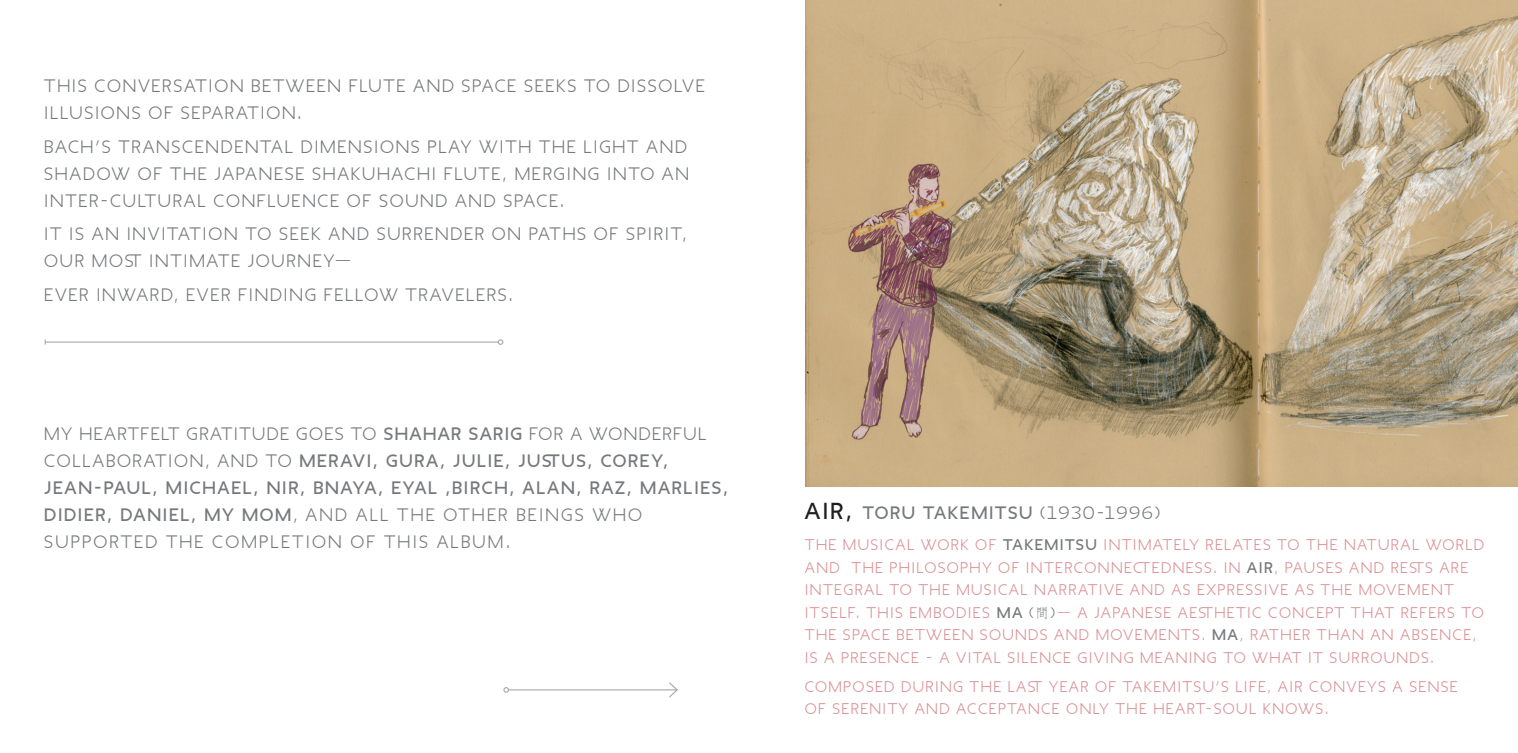
<style>
.page{position:relative;width:1518px;height:753px;background:#fff}
.page>*{position:absolute;margin:0;border:0;box-sizing:border-box;transform-origin:0 0}
.t1{font:300 15.75px/27px "Irma";letter-spacing:.15em;color:#76787b}
.t2{font:500 15.75px/27px "Irma";letter-spacing:.15em;color:#76787b}
.t3{font:300 13.5px/22.5px "Irma";letter-spacing:.15em;color:#d98f94}
.s1{font-weight:300}
.s2{font-size:20.25px;color:#231f20}
.s3{font-weight:500;color:#76787b}
.s4{color:#76787b}
.s5{font-family:"Fang Song";font-weight:400;color:#76787b}
</style>
<div class="page">
<img style="left:805px;top:0;width:713px;height:487px">
<hr style="left:508px;top:689px;width:169px;height:1px;background:#231f20">
<svg style="left:503px;top:687px;width:6px;height:5px"></svg>
<svg style="left:668px;top:682px;width:10px;height:16px"></svg>
<hr style="left:45px;top:341px;width:453px;height:1px;background:#231f20">
<svg style="left:498px;top:339px;width:5px;height:6px"></svg>
<p class="t1" style="left:45px;top:72px;width:661px">THIS CONVERSATION BETWEEN FLUTE AND SPACE SEEKS TO DISSOLVE<br>ILLUSIONS OF SEPARATION.</p>
<p class="t1" style="left:45px;top:133px;width:646px">BACH’S TRANSCENDENTAL DIMENSIONS PLAY WITH THE LIGHT AND<br>SHADOW OF THE JAPANESE SHAKUHACHI FLUTE, MERGING INTO AN<br>INTER-CULTURAL CONFLUENCE OF SOUND AND SPACE.</p>
<p class="t1" style="left:45px;top:220px;width:643px">IT IS AN INVITATION TO SEEK AND SURRENDER ON PATHS OF SPIRIT,<br>OUR MOST INTIMATE JOURNEY—</p>
<p class="t1" style="left:45px;top:280px;width:470px">EVER INWARD, EVER FINDING FELLOW TRAVELERS.</p>
<p class="t2" style="left:45px;top:419px;width:685px"><span class="s1">MY HEARTFELT GRATITUDE GOES TO</span> SHAHAR SARIG <span class="s1">FOR A WONDERFUL COLLABORATION, AND TO</span> MERAVI, GURA, JULIE, JUSTUS, COREY, JEAN-PAUL, MICHAEL, NIR, BNAYA, EYAL ,BIRCH, ALAN, RAZ, MARLIES, DIDIER, DANIEL, MY MOM<span class="s1">, AND ALL THE OTHER BEINGS WHO SUPPORTED THE COMPLETION OF THIS ALBUM.</span></p>
<p class="t2" style="left:805px;top:499px;width:356px"><span class="s2">AIR,</span> TORU TAKEMITSU <span class="s1">(1930-1996)</span></p>
<p class="t3" style="left:805px;top:533px;width:680px">THE MUSICAL WORK OF <span class="s3">TAKEMITSU</span> INTIMATELY RELATES TO THE NATURAL WORLD AND THE PHILOSOPHY OF INTERCONNECTEDNESS. IN <span class="s3">AIR</span>, PAUSES AND RESTS ARE INTEGRAL TO THE MUSICAL NARRATIVE AND AS EXPRESSIVE AS THE MOVEMENT ITSELF. THIS EMBODIES <span class="s3">MA</span> <span class="s4">(</span><span class="s5">間</span><span class="s4">)</span>— A JAPANESE AESTHETIC CONCEPT THAT REFERS TO THE SPACE BETWEEN SOUNDS AND MOVEMENTS. <span class="s3">MA</span>, RATHER THAN AN ABSENCE, IS A PRESENCE - A VITAL SILENCE GIVING MEANING TO WHAT IT SURROUNDS.</p>
<p class="t3" style="left:805px;top:674px;width:654px">COMPOSED DURING THE LAST YEAR OF TAKEMITSU’S LIFE, AIR CONVEYS A SENSE<br>OF SERENITY AND ACCEPTANCE ONLY THE HEART-SOUL KNOWS.</p>
</div>
